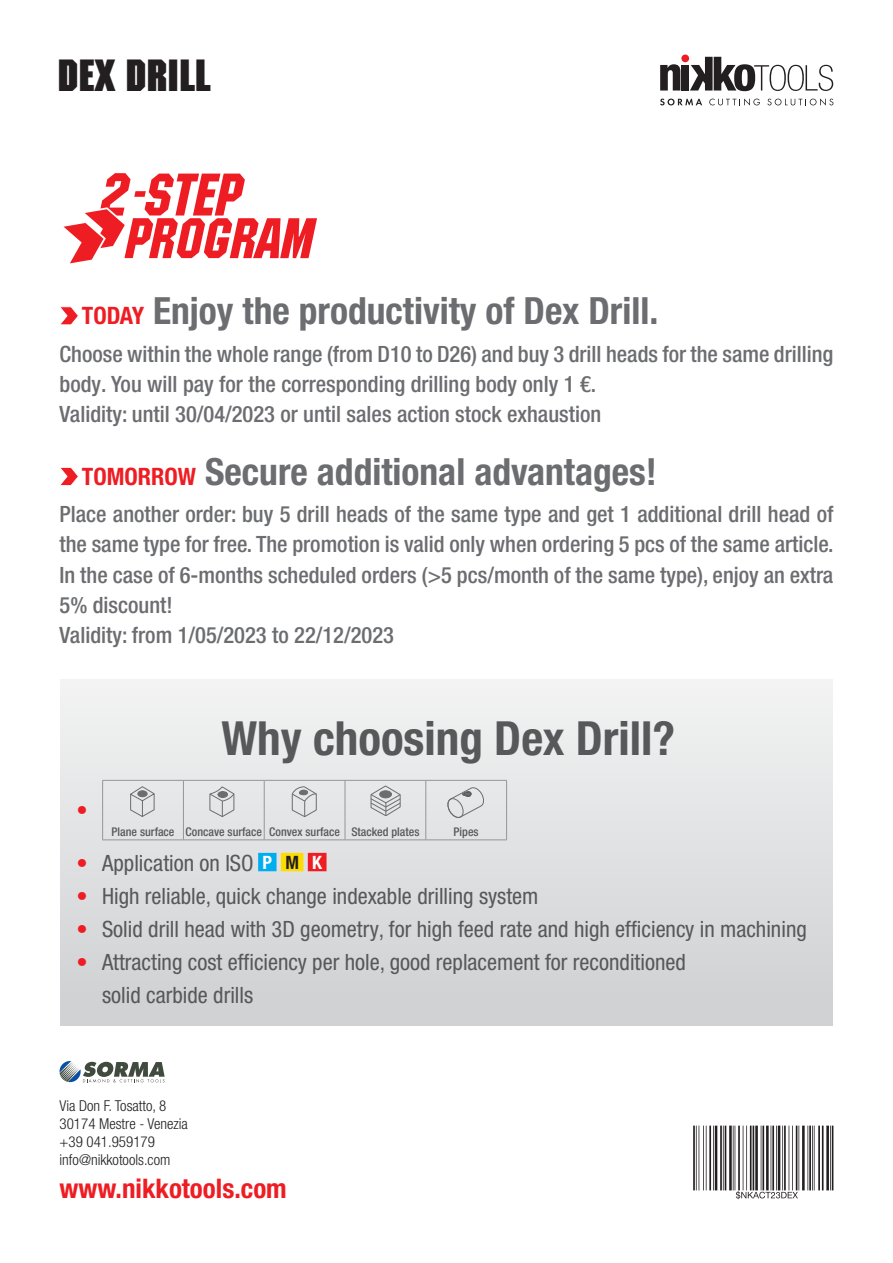
<style>
.page{position:relative;width:893px;height:1263px;background:#fff}
.page>*{position:absolute;margin:0;border:0;box-sizing:border-box;transform-origin:0 0}
.t1{font:italic 60px "Machine ITC";color:#ee1d23}
.t2{font:italic 57px "Machine ITC";color:#ee1d23}
.t3{font:700 condensed 47.1px "Helvetica Neue LT Pro";color:#57585a}
.t4{font:700 45px "Machine ITC";color:#231f20}
.t5{font:700 condensed 37.5px "Helvetica Neue LT Pro";color:#6c6d70}
.Ap-Fz{font:700 condensed 27px "Helvetica Neue LT Pro";color:#ee1d23}
.t6{font:500 condensed 22.5px/30px "Helvetica Neue LT Pro";color:#6c6d70}
.TITOLO{font:condensed 22.5px "Helvetica Neue LT Pro";color:#57585a}
.TITOLO-2{font:condensed 22.5px "Helvetica Neue LT Pro";color:#ee1d23}
.NSP_ISO{font:700 condensed 18.45px "Helvetica Neue LT Pro";color:#fff}
.t7{font:300 condensed 15px "Helvetica Neue LT Pro";color:#231f20}
.TITOLO-3{font:500 condensed 12px "Helvetica Neue LT Pro";color:#57585a}
.s1{font-size:24px;color:#ee1d23}
.s2{color:#ee1d23}
.s3{color:#231f20}
</style>
<div class="page">
<svg style="left:60px;top:1061px;width:105px;height:21px"></svg>
<div style="left:60px;top:679px;width:773px;height:347px;background:linear-gradient(to bottom,#f3f3f3,#cecfd1)"></div>
<div style="left:258px;top:853px;width:19px;height:18px;background:#00aeef"></div>
<div style="left:281px;top:853px;width:22px;height:18px;background:#ffdc01"></div>
<div style="left:308px;top:853px;width:19px;height:18px;background:#ee1d23"></div>
<svg style="left:63px;top:173px;width:68px;height:91px"></svg>
<hr style="left:693px;top:1125px;width:2px;height:65px;background:#231f20">
<hr style="left:696px;top:1125px;width:1px;height:65px;background:#231f20">
<hr style="left:699px;top:1125px;width:1px;height:65px;background:#231f20">
<hr style="left:703px;top:1125px;width:1px;height:65px;background:#231f20">
<hr style="left:706px;top:1125px;width:1px;height:65px;background:#231f20">
<hr style="left:709px;top:1125px;width:2px;height:65px;background:#231f20">
<hr style="left:713px;top:1125px;width:1px;height:65px;background:#231f20">
<hr style="left:715px;top:1125px;width:2px;height:65px;background:#231f20">
<hr style="left:720px;top:1125px;width:2px;height:65px;background:#231f20">
<hr style="left:723px;top:1125px;width:1px;height:65px;background:#231f20">
<hr style="left:725px;top:1125px;width:1px;height:65px;background:#231f20">
<hr style="left:729px;top:1125px;width:3px;height:65px;background:#231f20">
<hr style="left:733px;top:1125px;width:1px;height:65px;background:#231f20">
<hr style="left:735px;top:1125px;width:1px;height:65px;background:#231f20">
<hr style="left:738px;top:1125px;width:2px;height:65px;background:#231f20">
<hr style="left:743px;top:1125px;width:1px;height:65px;background:#231f20">
<hr style="left:746px;top:1125px;width:1px;height:65px;background:#231f20">
<hr style="left:750px;top:1125px;width:1px;height:65px;background:#231f20">
<hr style="left:753px;top:1125px;width:1px;height:65px;background:#231f20">
<hr style="left:755px;top:1125px;width:3px;height:65px;background:#231f20">
<hr style="left:761px;top:1125px;width:1px;height:65px;background:#231f20">
<hr style="left:762px;top:1125px;width:2px;height:65px;background:#231f20">
<hr style="left:766px;top:1125px;width:3px;height:65px;background:#231f20">
<hr style="left:771px;top:1125px;width:1px;height:65px;background:#231f20">
<hr style="left:772px;top:1125px;width:2px;height:65px;background:#231f20">
<hr style="left:776px;top:1125px;width:1px;height:65px;background:#231f20">
<hr style="left:778px;top:1125px;width:2px;height:65px;background:#231f20">
<hr style="left:782px;top:1125px;width:1px;height:65px;background:#231f20">
<hr style="left:784px;top:1125px;width:2px;height:65px;background:#231f20">
<hr style="left:789px;top:1125px;width:1px;height:65px;background:#231f20">
<hr style="left:792px;top:1125px;width:1px;height:65px;background:#231f20">
<hr style="left:796px;top:1125px;width:1px;height:65px;background:#231f20">
<hr style="left:798px;top:1125px;width:1px;height:65px;background:#231f20">
<hr style="left:802px;top:1125px;width:3px;height:65px;background:#231f20">
<hr style="left:807px;top:1125px;width:1px;height:65px;background:#231f20">
<hr style="left:809px;top:1125px;width:2px;height:65px;background:#231f20">
<hr style="left:812px;top:1125px;width:1px;height:65px;background:#231f20">
<hr style="left:814px;top:1125px;width:1px;height:65px;background:#231f20">
<hr style="left:818px;top:1125px;width:2px;height:65px;background:#231f20">
<hr style="left:822px;top:1125px;width:1px;height:65px;background:#231f20">
<hr style="left:826px;top:1125px;width:3px;height:65px;background:#231f20">
<hr style="left:830px;top:1125px;width:1px;height:65px;background:#231f20">
<hr style="left:832px;top:1125px;width:1px;height:65px;background:#231f20">
<svg style="left:736px;top:1191px;width:62px;height:8px"></svg>
<hr style="left:102px;top:780px;width:81px;height:1px;background:#939598">
<hr style="left:102px;top:780px;width:1px;height:43px;background:#939598">
<hr style="left:183px;top:780px;width:81px;height:1px;background:#939598">
<hr style="left:183px;top:780px;width:1px;height:43px;background:#939598">
<hr style="left:264px;top:780px;width:81px;height:1px;background:#939598">
<hr style="left:264px;top:780px;width:1px;height:43px;background:#939598">
<hr style="left:345px;top:780px;width:81px;height:1px;background:#939598">
<hr style="left:345px;top:780px;width:1px;height:43px;background:#939598">
<hr style="left:426px;top:780px;width:81px;height:1px;background:#939598">
<hr style="left:426px;top:780px;width:1px;height:43px;background:#939598">
<hr style="left:506px;top:780px;width:1px;height:43px;background:#939598">
<svg style="left:102px;top:823px;width:1px;height:17px"></svg>
<svg style="left:183px;top:823px;width:1px;height:17px"></svg>
<svg style="left:264px;top:823px;width:1px;height:17px"></svg>
<svg style="left:345px;top:823px;width:1px;height:17px"></svg>
<svg style="left:426px;top:823px;width:1px;height:17px"></svg>
<svg style="left:506px;top:823px;width:1px;height:17px"></svg>
<hr style="left:102px;top:840px;width:81px;height:1px;background:#939598">
<hr style="left:183px;top:840px;width:81px;height:1px;background:#939598">
<hr style="left:264px;top:840px;width:81px;height:1px;background:#939598">
<hr style="left:345px;top:840px;width:81px;height:1px;background:#939598">
<hr style="left:426px;top:840px;width:81px;height:1px;background:#939598">
<svg style="left:130px;top:786px;width:25px;height:31px"></svg>
<div style="left:138px;top:791px;width:9px;height:6px;background:#6c6d70;border-radius:50%"></div>
<div style="left:138px;top:790px;width:9px;height:7px;border:1px dashed #6c6d70;border-radius:50%"></div>
<svg style="left:209px;top:786px;width:26px;height:31px"></svg>
<svg style="left:292px;top:786px;width:25px;height:31px"></svg>
<svg style="left:370px;top:786px;width:30px;height:30px"></svg>
<div style="left:380px;top:791px;width:11px;height:7px;background:#6c6d70;border-radius:50%"></div>
<div style="left:379px;top:790px;width:13px;height:8px;border:1px dashed #6c6d70;border-radius:50%"></div>
<svg style="left:446px;top:786px;width:39px;height:33px"></svg>
<div style="left:681px;top:54px;width:8px;height:8px;background:#ee1d23;border-radius:50%"></div>
<svg style="left:660px;top:64px;width:20px;height:27px"></svg>
<div style="left:681px;top:65px;width:8px;height:26px;background:#231f20"></div>
<svg style="left:690px;top:57px;width:143px;height:34px"></svg>
<svg style="left:660px;top:99px;width:42px;height:6px"></svg>
<svg style="left:709px;top:98px;width:51px;height:8px"></svg>
<svg style="left:767px;top:98px;width:66px;height:8px"></svg>
<svg style="left:60px;top:306px;width:19px;height:19px"></svg>
<svg style="left:60px;top:467px;width:19px;height:19px"></svg>
<p class="t4" style="left:57px;top:49px;width:155px">DEX DRILL</p>
<p class="t1" style="left:130px;top:159px;width:125px">-STEP</p>
<p class="t2" style="left:122px;top:205px;width:205px">PROGRAM</p>
<p class="t5" style="left:82px;top:289px;width:578px"><span class="s1">TODAY</span> Enjoy the productivity of Dex Drill.</p>
<p class="t6" style="left:60px;top:339px;width:775px">Choose within the whole range (from D10 to D26) and buy 3 drill heads for the same drilling body. You will pay for the corresponding drilling body only 1 €.</p>
<p class="t6" style="left:60px;top:399px;width:543px">Validity: until 30/04/2023 or until sales action stock exhaustion</p>
<p class="t5" style="left:82px;top:449px;width:577px"><span class="s1">TOMORROW</span> Secure additional advantages!</p>
<p class="t6" style="left:60px;top:499px;width:775px;text-align:justify">Place another order: buy 5 drill heads of the same type and get 1 additional drill head of the same type for free. The promotion is valid only when ordering 5 pcs of the same article.<br>In the case of 6-months scheduled orders (&gt;5 pcs/month of the same type), enjoy an extra 5% discount!</p>
<p class="t6" style="left:60px;top:619px;width:336px">Validity: from 1/05/2023 to 22/12/2023</p>
<p class="TITOLO-2" style="left:77px;top:797px;width:13px">•</p>
<p class="t3" style="left:221px;top:710px;width:455px">Why choosing Dex Drill?</p>
<p class="TITOLO-3" style="left:112px;top:824px;width:64px">Plane surface</p>
<p class="TITOLO-3" style="left:186px;top:824px;width:78px">Concave surface</p>
<p class="TITOLO-3" style="left:269px;top:824px;width:72px">Convex surface</p>
<p class="TITOLO-3" style="left:351px;top:824px;width:70px">Stacked plates</p>
<p class="TITOLO-3" style="left:454px;top:824px;width:27px">Pipes</p>
<p class="TITOLO" style="left:77px;top:850px;width:179px"><span class="s2">•</span> Application on ISO</p>
<p class="NSP_ISO" style="left:263px;top:851px;width:61px">P <span class="s3">M</span> K</p>
<p class="TITOLO" style="left:77px;top:883px;width:463px"><span class="s2">•</span> High reliable, quick change indexable drilling system</p>
<p class="TITOLO" style="left:77px;top:916px;width:732px"><span class="s2">•</span> Solid drill head with 3D geometry, for high feed rate and high efficiency in machining</p>
<p class="TITOLO" style="left:77px;top:949px;width:611px"><span class="s2">•</span> Attracting cost efficiency per hole, good replacement for reconditioned</p>
<p class="TITOLO" style="left:102px;top:982px;width:153px">solid carbide drills</p>
<p class="t7" style="left:60px;top:1097px;width:108px">Via Don F. Tosatto, 8</p>
<p class="t7" style="left:60px;top:1115px;width:130px">30174 Mestre - Venezia</p>
<p class="t7" style="left:60px;top:1133px;width:97px">+39 041.959179</p>
<p class="t7" style="left:60px;top:1151px;width:112px">info@nikkotools.com</p>
<p class="Ap-Fz" style="left:60px;top:1172px;width:229px">www.nikkotools.com</p>
</div>
